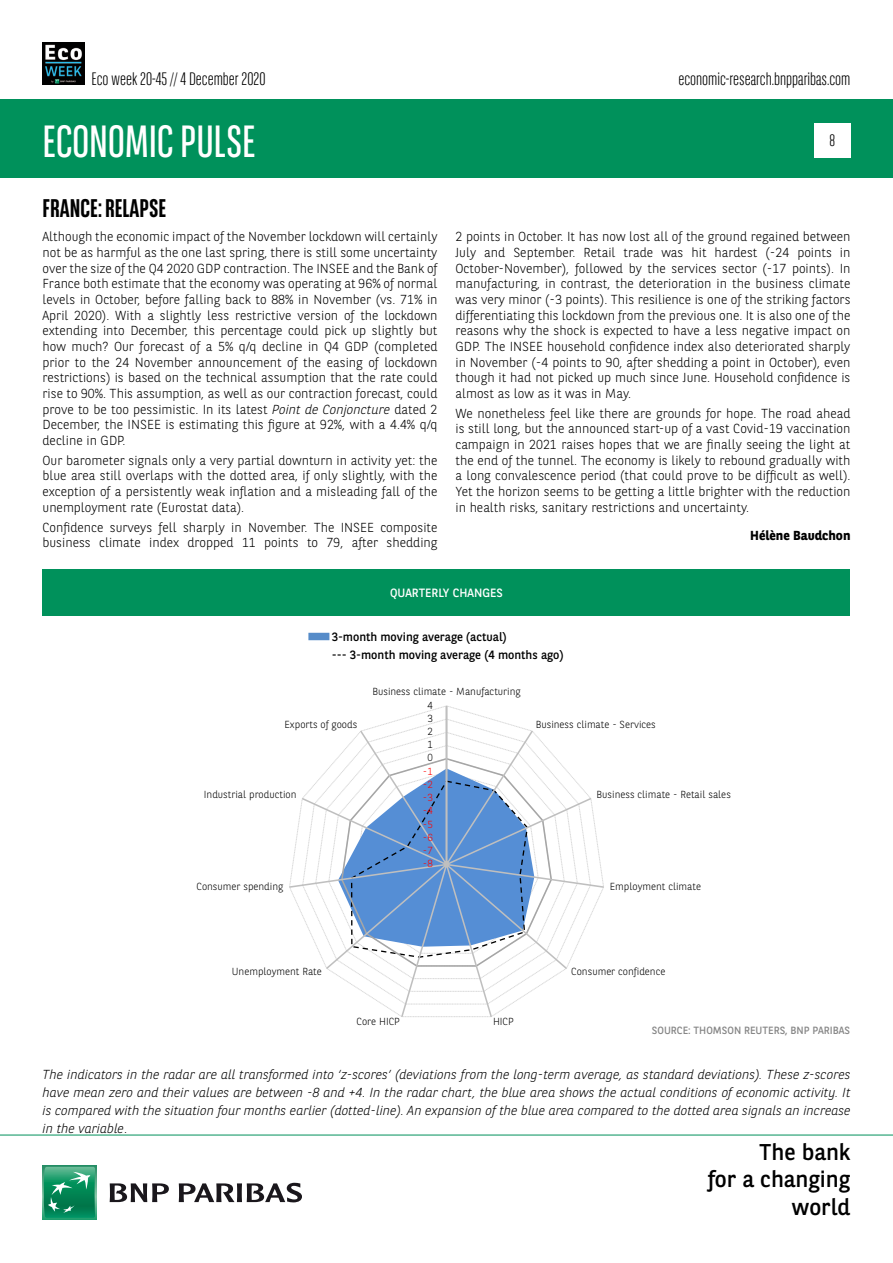
<style>
.page{position:relative;width:893px;height:1263px;background:#fff}
.page>*{position:absolute;margin:0;border:0;box-sizing:border-box;transform-origin:0 0}
.t1{font:45px "BNPP Sans Condensed";color:#fff}
.t2{font:700 25.5px "BNPP Sans Condensed";color:#000}
.t3{font:22.8px/27.3px "BNPP Sans";color:#000;text-align:right}
.t4{font:300 18px "BNPP Sans Condensed";color:#000}
.t5{font:300 16.5px "BNPP Sans Condensed";color:#000}
.t6{font:300 13.05px/15.6px "BNPP Sans";color:#000;text-align:justify}
.t7{font:italic 300 13.05px/18px "BNPP Sans";color:#000;text-align:justify}
.t8{font:700 13.05px "BNPP Sans";color:#000}
.t9{font:12px/18px "BNPP Sans";color:#000}
.t10{font:12px "BNPP Sans";color:#fff}
.t11{font:10.5px "BNPP Sans";color:#878787}
.t12{font:300 10.2px "BNPP Sans";color:#000}
.t13{font:300 10.2px "BNPP Sans";color:#f00}
.s1{font-style:italic}
.s2{font-style:normal}
</style>
<div class="page">
<div style="left:1px;top:99px;width:892px;height:78px;background:#00915b"></div>
<svg style="left:43px;top:1166px;width:53px;height:53px"></svg>
<svg style="left:44px;top:1167px;width:51px;height:51px;background:#26996e"></svg>
<svg style="left:110px;top:1183px;width:59px;height:19px"></svg>
<svg style="left:179px;top:1183px;width:123px;height:19px"></svg>
<hr style="left:0;top:1135px;width:893px;height:1px;background:#00915b">
<div style="left:814px;top:123px;width:36px;height:34px;background:#fff"></div>
<img style="left:43px;top:43px;width:42px;height:42px">
<svg style="left:289px;top:705px;width:315px;height:312px"></svg>
<div style="left:43px;top:569px;width:807px;height:47px;background:#00915b"></div>
<div style="left:308px;top:633px;width:21px;height:7px;background:#568cc9"></div>
<h3 class="t4" style="left:91px;top:67px;width:176px">Eco week 20-45 // 4 December 2020</h3>
<h1 class="t1" style="left:43px;top:113px;width:215px">ECONOMIC PULSE</h1>
<h2 class="t2" style="left:43px;top:193px;width:125px">FRANCE: RELAPSE</h2>
<p class="t6" style="left:43px;top:228px;width:396px">Although the economic impact of the November lockdown will certainly not be as harmful as the one last spring, there is still some uncertainty over the size of the Q4 2020 GDP contraction. The INSEE and the Bank of France both estimate that the economy was operating at 96% of normal levels in October, before falling back to 88% in November (vs. 71% in April 2020). With a slightly less restrictive version of the lockdown extending into December, this percentage could pick up slightly but how much? Our forecast of a 5% q/q decline in Q4 GDP (completed prior to the 24 November announcement of the easing of lockdown restrictions) is based on the technical assumption that the rate could rise to 90%. This assumption, as well as our contraction forecast, could prove to be too pessimistic. In its latest <span class="s1">Point de Conjoncture</span> dated 2<br>December, the INSEE is estimating this figure at 92%, with a 4.4% q/q decline in GDP.</p>
<p class="t6" style="left:43px;top:452px;width:396px">Our barometer signals only a very partial downturn in activity yet: the blue area still overlaps with the dotted area, if only slightly, with the exception of a persistently weak inflation and a misleading fall of the unemployment rate (Eurostat data).</p>
<p class="t6" style="left:43px;top:519px;width:396px">Confidence surveys fell sharply in November. The INSEE composite business climate index dropped 11 points to 79, after shedding</p>
<h3 class="t4" style="left:678px;top:67px;width:174px">economic-research.bnpparibas.com</h3>
<p class="t5" style="left:829px;top:130px;width:7px">8</p>
<p class="t6" style="left:455px;top:228px;width:396px">2 points in October. It has now lost all of the ground regained between July and September. Retail trade was hit hardest (-24 points in October-November), followed by the services sector (-17 points). In manufacturing, in contrast, the deterioration in the business climate was very minor (-3 points). This resilience is one of the striking factors differentiating this lockdown from the previous one. It is also one of the reasons why the shock is expected to have a less negative impact on GDP. The INSEE household confidence index also deteriorated sharply in November (-4 points to 90, after shedding a point in October), even though it had not picked up much since June. Household confidence is almost as low as it was in May.</p>
<p class="t6" style="left:455px;top:405px;width:396px">We nonetheless feel like there are grounds for hope. The road ahead is still long, but the announced start-up of a vast Covid-19 vaccination campaign in 2021 raises hopes that we are finally seeing the light at the end of the tunnel. The economy is likely to rebound gradually with a long convalescence period (that could prove to be difficult as well).<br>Yet the horizon seems to be getting a little brighter with the reduction in health risks, sanitary restrictions and uncertainty.</p>
<p class="t8" style="left:750px;top:527px;width:102px">Hélène Baudchon</p>
<p class="t10" style="left:390px;top:585px;width:114px">QUARTERLY CHANGES</p>
<p class="t9" style="left:332px;top:627px;width:233px">3-month moving average (actual)<br>--- 3-month moving average (4 months ago)</p>
<p class="t12" style="left:372px;top:684px;width:150px">Business climate - Manufacturing</p>
<p class="t12" style="left:427px;top:698px;width:7px">4</p>
<p class="t12" style="left:285px;top:717px;width:74px">Exports of goods</p>
<p class="t12" style="left:427px;top:711px;width:7px">3</p>
<p class="t12" style="left:427px;top:724px;width:7px">2</p>
<p class="t12" style="left:536px;top:717px;width:122px">Business climate - Services</p>
<p class="t12" style="left:427px;top:738px;width:7px">1</p>
<p class="t12" style="left:427px;top:751px;width:7px">0</p>
<p class="t13" style="left:423px;top:764px;width:11px">-1</p>
<p class="t13" style="left:423px;top:777px;width:11px">-2</p>
<p class="t12" style="left:204px;top:787px;width:94px">Industrial production</p>
<p class="t13" style="left:423px;top:790px;width:11px">-3</p>
<p class="t12" style="left:597px;top:787px;width:136px">Business climate - Retail sales</p>
<p class="t13" style="left:423px;top:804px;width:11px">-4</p>
<p class="t13" style="left:423px;top:817px;width:11px">-5</p>
<p class="t13" style="left:423px;top:830px;width:11px">-6</p>
<p class="t13" style="left:423px;top:843px;width:11px">-7</p>
<p class="t13" style="left:423px;top:857px;width:11px">-8</p>
<p class="t12" style="left:196px;top:879px;width:88px">Consumer spending</p>
<p class="t12" style="left:610px;top:879px;width:93px">Employment climate</p>
<p class="t12" style="left:232px;top:964px;width:92px">Unemployment Rate</p>
<p class="t12" style="left:356px;top:1014px;width:45px">Core HICP</p>
<p class="t12" style="left:493px;top:1014px;width:23px">HICP</p>
<p class="t12" style="left:571px;top:964px;width:96px">Consumer confidence</p>
<p class="t11" style="left:652px;top:1023px;width:200px">SOURCE: THOMSON REUTERS, BNP PARIBAS</p>
<p class="t7" style="left:43px;top:1065px;width:809px">The indicators in the radar are all transformed into ‘z-scores’ (deviations from the long-term average, as standard deviations). These z-scores have mean zero and their values are between -8 and +4. In the radar chart, the blue area shows the actual conditions of economic activity. It is compared with the situation four months earlier (dotted-line). An expansion of the blue area compared to the dotted area signals an increase in the variable<span class="s2">.</span></p>
<h3 class="t3" style="left:708px;top:1137px;width:144px">The bank<br>for a changing world</h3>
</div>
